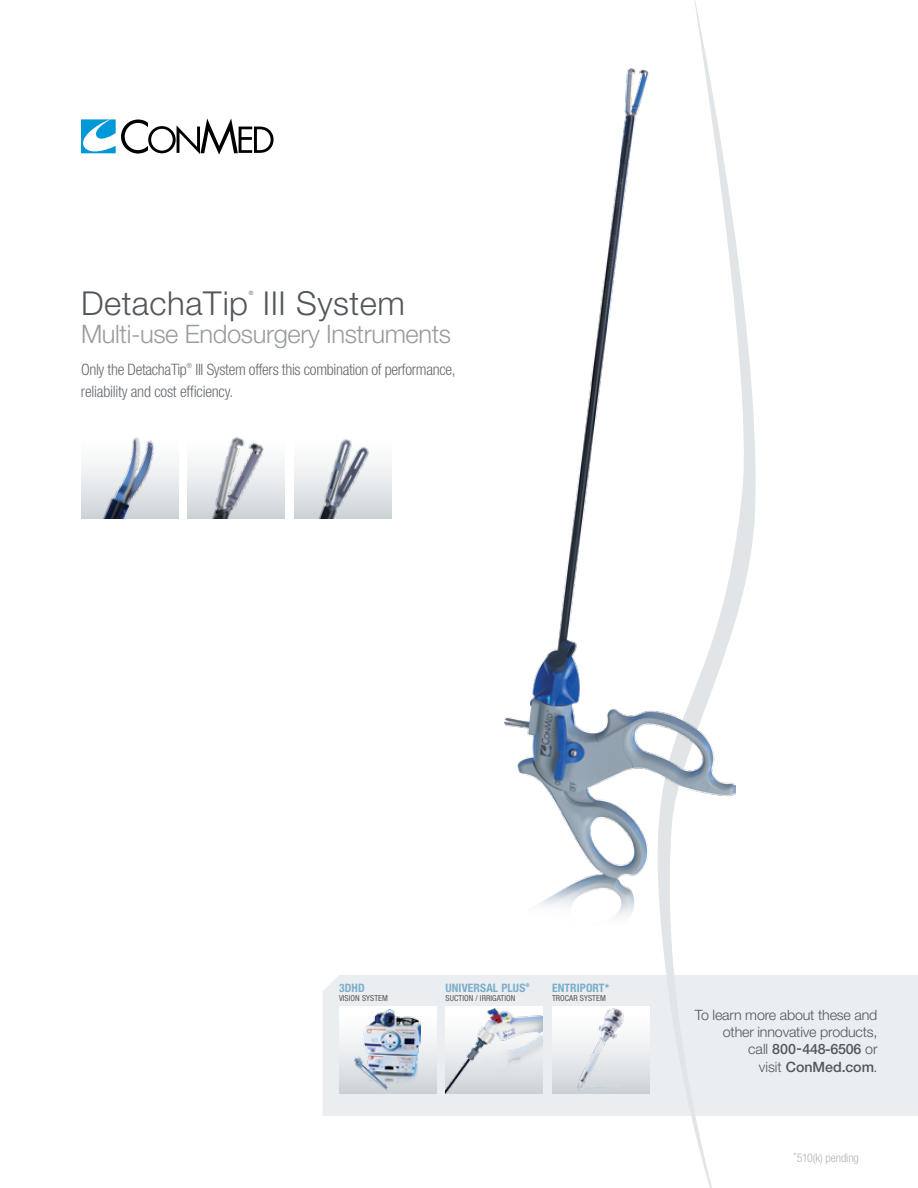
<style>
.page{position:relative;width:918px;height:1188px;background:#fff}
.page>*{position:absolute;margin:0;border:0;box-sizing:border-box;transform-origin:0 0}
.t1{font:300 33px "Helvetica Neue LT Std";letter-spacing:.015em;color:#52575b}
.t2{font:300 25.5px "Helvetica Neue LT Std";letter-spacing:-.015em;color:#979da1}
.t3{font:300 condensed 15.75px/22.5px "Helvetica Neue LT Std";letter-spacing:-.02em;color:#676c71}
.t4{font:300 14.25px/17.2px "Helvetica Neue LT Std";letter-spacing:-.01em;color:#52575b;text-align:right}
.t5{font:300 condensed 12px "Helvetica Neue LT Std";letter-spacing:-.01em;color:#aeb4b8}
.t6{font:700 condensed 11.7px "Helvetica Neue LT Std";letter-spacing:.01em;color:#7aaecb}
.t7{font:condensed 8.25px "Helvetica Neue LT Std";letter-spacing:.01em;color:#52575b}
.t8{font:300 condensed 7.05px "Helvetica Neue LT Std";color:#676c71}
.t9{font:300 5.7px "Helvetica Neue LT Std";color:#52575b}
.s1{font-weight:500}
.s2{font-stretch:normal;font-size:10.5px}
</style>
<div class="page">
<div style="left:322px;top:975px;width:596px;height:141px;background:#ebeef0"></div>
<div style="left:339px;top:1006px;width:97px;height:88px;background:linear-gradient(to bottom,#fff,#cfd6da)"></div>
<img style="left:355px;top:1010px;width:66px;height:80px">
<div style="left:446px;top:1006px;width:97px;height:88px;background:#fff"></div>
<img style="left:446px;top:1008px;width:97px;height:85px">
<div style="left:552px;top:1006px;width:98px;height:88px;background:linear-gradient(to bottom,#fff,#cfd6da)"></div>
<img style="left:576px;top:1009px;width:50px;height:82px">
<svg style="left:646px;top:0;width:117px;height:1188px"></svg>
<svg style="left:81px;top:119px;width:193px;height:36px"></svg>
<img style="left:505px;top:68px;width:231px;height:869px">
<svg style="left:188px;top:463px;width:97px;height:56px"></svg>
<img style="left:190px;top:437px;width:94px;height:82px">
<img style="left:81px;top:437px;width:97px;height:82px">
<img style="left:295px;top:439px;width:97px;height:80px">
<h1 class="t1" style="left:81px;top:283px;width:325px">DetachaTip III System</h1>
<p class="t9" style="left:249px;top:289px;width:6px">®</p>
<h2 class="t2" style="left:81px;top:318px;width:372px">Multi-use Endosurgery Instruments</h2>
<p class="t3" style="left:81px;top:358px;width:107px">Only the DetachaTip</p>
<p class="t8" style="left:187px;top:361px;width:7px">®</p>
<p class="t3" style="left:81px;top:358px;width:376px;text-indent:115px">III System offers this combination of performance, reliability and cost efficiency.</p>
<p class="t6" style="left:339px;top:980px;width:27px">3DHD</p>
<p class="t7" style="left:339px;top:994px;width:50px">VISION SYSTEM</p>
<p class="t6" style="left:446px;top:980px;width:86px">UNIVERSAL PLUS<sup>®</sup></p>
<p class="t7" style="left:446px;top:994px;width:71px">SUCTION / IRRIGATION</p>
<p class="t6" style="left:552px;top:980px;width:59px">ENTRIPORT*</p>
<p class="t7" style="left:552px;top:994px;width:55px">TROCAR SYSTEM</p>
<p class="t4" style="left:695px;top:1006px;width:184px">To learn more about these and other innovative products,<br>call <span class="s1">800-448-6506</span> or<br>visit <span class="s1">ConMed.com</span>.</p>
<p class="t5" style="left:793px;top:1151px;width:67px"><span class="s2">*</span>510(k) pending</p>
</div>
